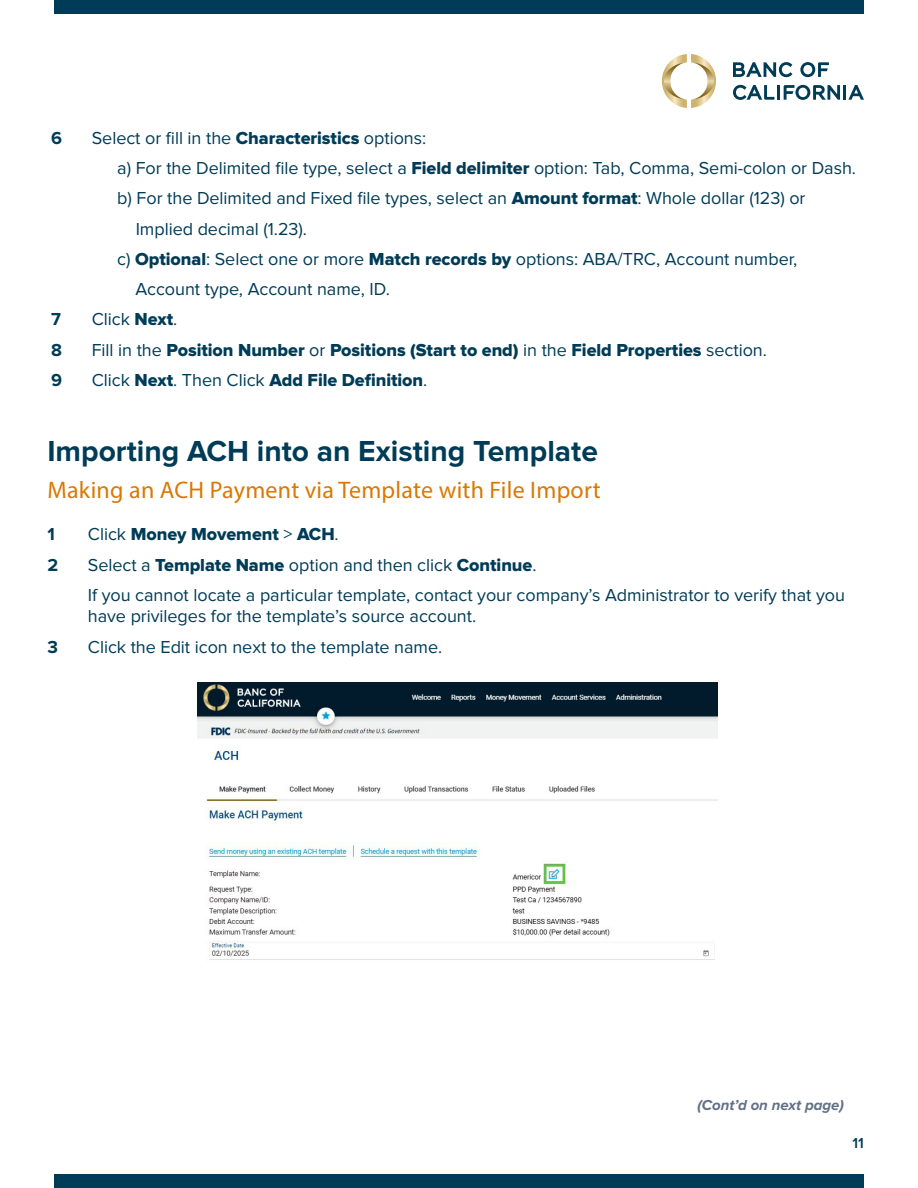
<style>
.page{position:relative;width:918px;height:1188px;background:#fff}
.page>*{position:absolute;margin:0;border:0;box-sizing:border-box;transform-origin:0 0}
.t1{font:700 30px "Proxima Nova";color:#003c57}
.Subheading{font:24px "Myriad Pro";letter-spacing:.01em;color:#d97904}
.t2{font:18px/21.6px "Proxima Nova";letter-spacing:-.005em;color:#003c57}
.t3{font:18px "Proxima Nova Extrabld";letter-spacing:-.005em;color:#003c57}
.t4{font:700 18px "Proxima Nova";color:#003c57}
.t5{font:italic 700 15px "Proxima Nova";letter-spacing:-.005em;color:#607086}
.t6{font:600 15px "Proxima Nova";color:#003c57}
.s1{font-family:"Proxima Nova Extrabld"}
.s2{font-family:"Proxima Nova"}
</style>
<div class="page">
<div style="left:54px;top:0;width:810px;height:14px;background:#003c57"></div>
<div style="left:54px;top:1174px;width:810px;height:14px;background:#003c57"></div>
<svg style="left:662px;top:54px;width:54px;height:54px"></svg>
<svg style="left:733px;top:62px;width:131px;height:38px"></svg>
<img style="left:198px;top:683px;width:520px;height:277px">
<p class="t4" style="left:51px;top:130px;width:12px">6</p>
<p class="t2" style="left:92px;top:128px;width:336px">Select or fi ll in the <span class="s1">Characteristics</span> options:</p>
<p class="t2" style="left:117px;top:158px;width:740px">a) For the Delimited fi le type, select a <span class="s1">Field delimiter</span> option: Tab, Comma, Semi-colon or Dash.</p>
<p class="t2" style="left:117px;top:188px;width:690px">b) For the Delimited and Fixed fi le types, select an <span class="s1">Amount format</span>: Whole dollar (123) or</p>
<p class="t2" style="left:136px;top:219px;width:173px">Implied decimal (1.23).</p>
<p class="t2" style="left:117px;top:249px;width:681px">c) <span class="s1">Optional</span>: Select one or more <span class="s1">Match records by</span> options: ABA/TRC, Account number,</p>
<p class="t2" style="left:135px;top:279px;width:256px">Account type, Account name, ID.</p>
<p class="t4" style="left:51px;top:311px;width:11px">7</p>
<p class="t2" style="left:92px;top:309px;width:87px">Click <span class="s1">Next</span>.</p>
<p class="t4" style="left:51px;top:341px;width:12px">8</p>
<p class="t3" style="left:92px;top:341px;width:677px"><span class="s2">Fill in the</span> Position Number <span class="s2">or</span> Positions (Start to end) <span class="s2">in the</span> Field Properties <span class="s2">section.</span></p>
<p class="t4" style="left:51px;top:372px;width:12px">9</p>
<p class="t3" style="left:92px;top:372px;width:337px"><span class="s2">Click</span> Next<span class="s2">. Then Click</span> Add File Definition<span class="s2">.</span></p>
<p class="t1" style="left:47px;top:437px;width:552px">Importing ACH into an Existing Template</p>
<p class="Subheading" style="left:47px;top:475px;width:555px">Making an ACH Payment via Template with File Import</p>
<p class="t4" style="left:47px;top:526px;width:9px">1</p>
<p class="t3" style="left:88px;top:526px;width:252px"><span class="s2">Click</span> Money Movement <span class="s2">&gt;</span> ACH<span class="s2">.</span></p>
<p class="t4" style="left:47px;top:556px;width:12px">2</p>
<p class="t2" style="left:88px;top:555px;width:450px">Select a <span class="s1">Template Name</span> option and then click <span class="s1">Continue</span>.</p>
<p class="t2" style="left:88px;top:585px;width:759px">If you cannot locate a particular template, contact your company’s Administrator to verify that you have privileges for the template’s source account.</p>
<p class="t4" style="left:47px;top:638px;width:12px">3</p>
<p class="t2" style="left:88px;top:637px;width:356px">Click the Edit icon next to the template name.</p>
<p class="t5" style="left:697px;top:1099px;width:148px">(Cont’d on next page)</p>
<p class="t6" style="left:853px;top:1136px;width:13px">11</p>
</div>
